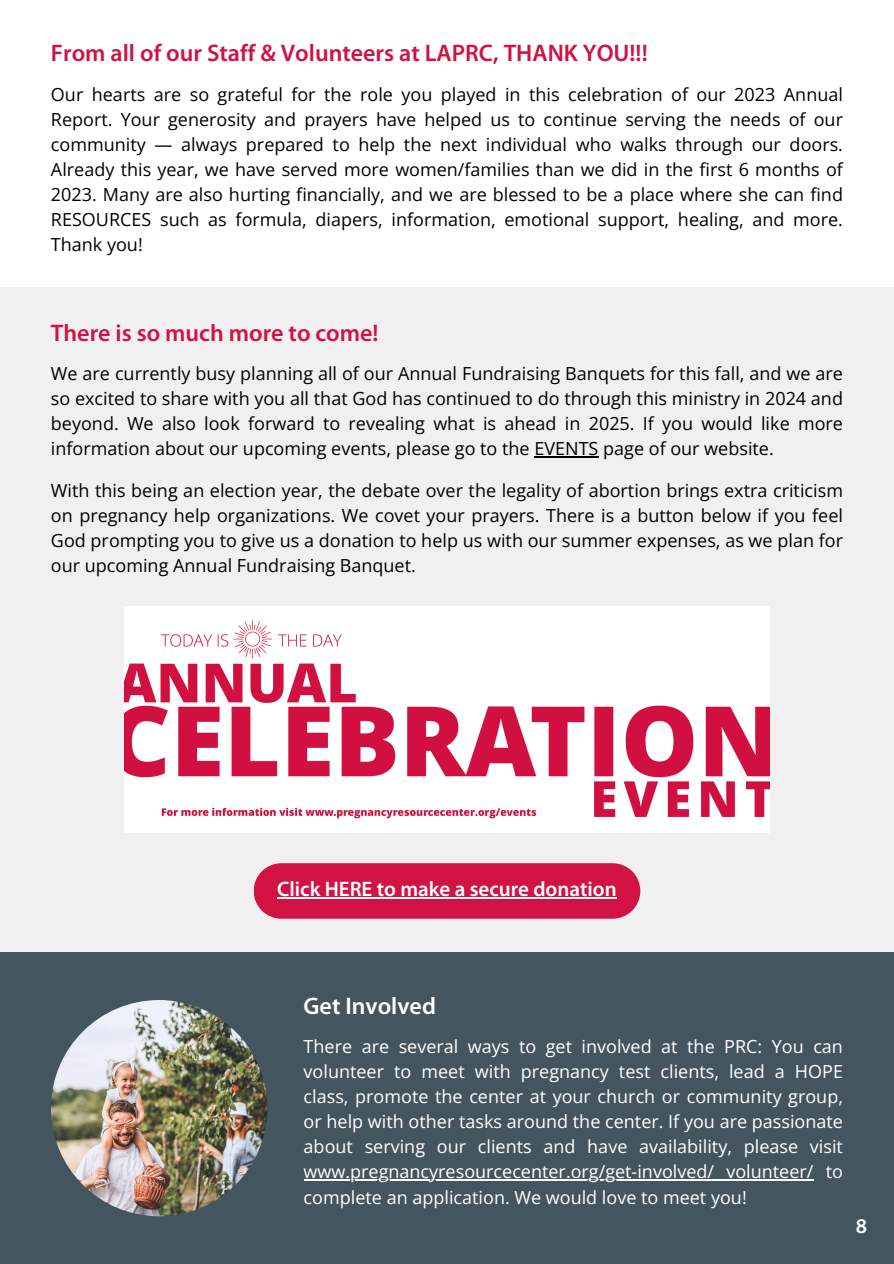
<style>
.page{position:relative;width:894px;height:1264px;background:#fff}
.page>*{position:absolute;margin:0;border:0;box-sizing:border-box;transform-origin:0 0}
.t1{font:600 24px "Myriad Pro";color:#d11242}
.t2{font:600 24px "Myriad Pro";color:#fff}
.t3{font:600 21px "Myriad Pro";color:#fff}
.t4{font:18px/25px "Open Sans";color:#000;text-align:justify}
.t5{font:18px/25px "Open Sans";color:#fff;text-align:justify}
</style>
<div class="page">
<div style="left:0;top:287px;width:893px;height:665px;background:#f0f0f0"></div>
<img style="left:124px;top:606px;width:645px;height:226px">
<div style="left:254px;top:863px;width:386px;height:55px;background:#d11242"></div>
<hr style="left:277px;top:897px;width:339px;height:1px;background:#fff">
<div style="left:0;top:952px;width:893px;height:311px;background:#455560"></div>
<hr style="left:534px;top:457px;width:64px;height:1px;background:#000">
<hr style="left:303px;top:1179px;width:510px;height:1px;background:#fff">
<img style="left:51px;top:1000px;width:216px;height:216px;border-radius:50%">
<p class="t1" style="left:51px;top:43px;width:598px">From all of our Staff &amp; Volunteers at LAPRC, THANK YOU!!!</p>
<p class="t4" style="left:51px;top:81px;width:793px">Our hearts are so grateful for the role you played in this celebration of our 2023 Annual Report. Your generosity and prayers have helped us to continue serving the needs of our community — always prepared to help the next individual who walks through our doors.<br>Already this year, we have served more women/families than we did in the first 6 months of 2023. Many are also hurting financially, and we are blessed to be a place where she can find RESOURCES such as formula, diapers, information, emotional support, healing, and more.<br>Thank you!</p>
<p class="t1" style="left:51px;top:323px;width:329px">There is so much more to come!</p>
<h2 class="t4" style="left:51px;top:361px;width:793px">We are currently busy planning all of our Annual Fundraising Banquets for this fall, and we are so excited to share with you all that God has continued to do through this ministry in 2024 and beyond. We also look forward to revealing what is ahead in 2025. If you would like more information about our upcoming events, please go to the EVENTS page of our website.</h2>
<p class="t4" style="left:51px;top:477px;width:793px">With this being an election year, the debate over the legality of abortion brings extra criticism on pregnancy help organizations. We covet your prayers. There is a button below if you feel God prompting you to give us a donation to help us with our summer expenses, as we plan for our upcoming Annual Fundraising Banquet.</p>
<p class="t3" style="left:277px;top:880px;width:341px">Click HERE to make a secure donation</p>
<h1 class="t2" style="left:303px;top:996px;width:134px">Get Involved</h1>
<p class="t5" style="left:303px;top:1033px;width:540px">There are several ways to get involved at the PRC: You can volunteer to meet with pregnancy test clients, lead a HOPE class, promote the center at your church or community group, or help with other tasks around the center. If you are passionate about serving our clients and have availability, please visit</p>
<p class="t5" style="left:303px;top:1158px;width:540px">www.pregnancyresourcecenter.org/get-involved/ volunteer/ to complete an application. We would love to meet you!</p>
<h1 class="t3" style="left:855px;top:1217px;width:13px">8</h1>
</div>
